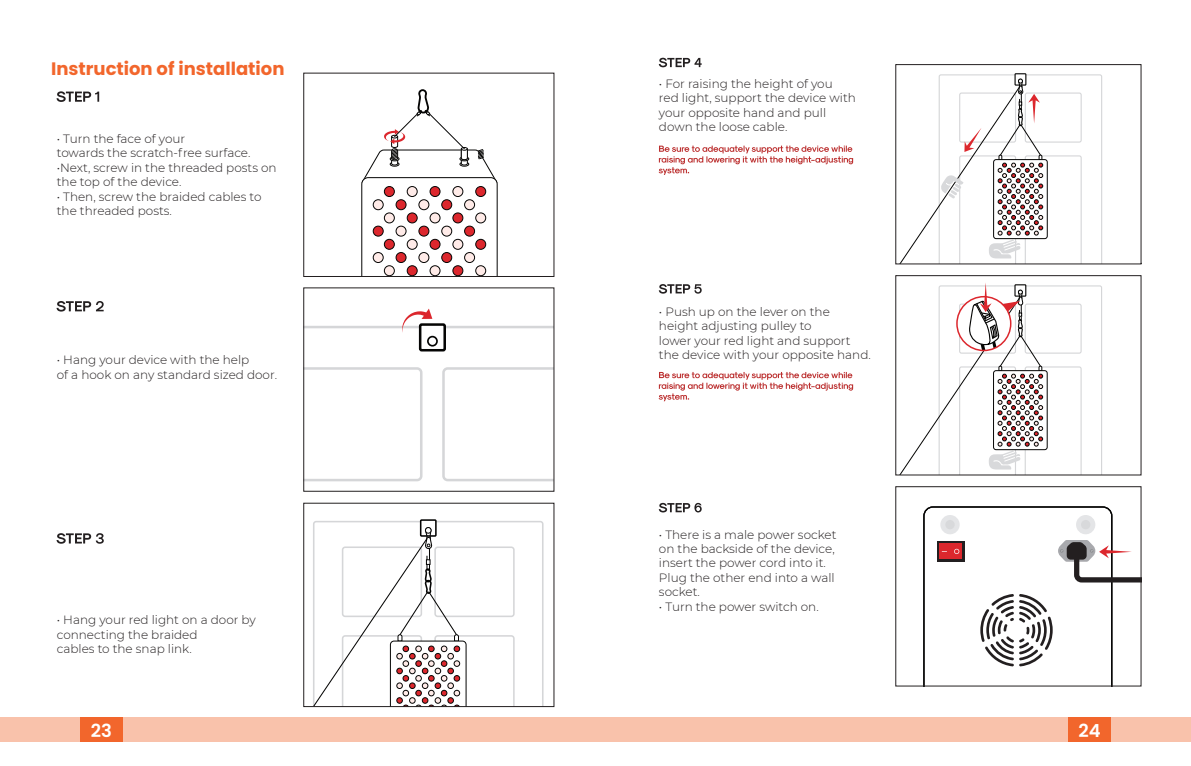
<style>
.page{position:relative;width:1191px;height:766px;background:#fff}
.page>*{position:absolute;margin:0;border:0;box-sizing:border-box;transform-origin:0 0}
.t1{font:700 18px "Poppins";color:#f2662c}
.t2{font:600 18px "Poppins";color:#fff}
.t3{font:300 12px/14.4px "Montserrat";color:#231f20}
</style>
<div class="page">
<div style="left:0;top:717px;width:1191px;height:25px;background:#f9c2ab"></div>
<div style="left:80px;top:717px;width:43px;height:25px;background:#f2662c"></div>
<div style="left:1068px;top:717px;width:43px;height:25px;background:#f2662c"></div>
<svg style="left:57px;top:91px;width:42px;height:11px"></svg>
<svg style="left:57px;top:301px;width:47px;height:10px"></svg>
<svg style="left:57px;top:533px;width:47px;height:10px"></svg>
<svg style="left:361px;top:89px;width:137px;height:186px"></svg>
<div style="left:384px;top:186px;width:10px;height:10px;background:#dc272d;border-radius:50%"></div>
<div style="left:384px;top:186px;width:11px;height:11px;border:1px solid #050504;border-radius:50%"></div>
<div style="left:407px;top:186px;width:10px;height:10px;background:#ffebe8;border-radius:50%"></div>
<div style="left:407px;top:186px;width:11px;height:11px;border:1px solid #050504;border-radius:50%"></div>
<div style="left:430px;top:186px;width:10px;height:10px;background:#dc272d;border-radius:50%"></div>
<div style="left:429px;top:186px;width:11px;height:11px;border:1px solid #050504;border-radius:50%"></div>
<div style="left:453px;top:186px;width:10px;height:10px;background:#ffebe8;border-radius:50%"></div>
<div style="left:452px;top:186px;width:11px;height:11px;border:1px solid #050504;border-radius:50%"></div>
<div style="left:476px;top:186px;width:10px;height:10px;background:#dc272d;border-radius:50%"></div>
<div style="left:475px;top:186px;width:11px;height:11px;border:1px solid #050504;border-radius:50%"></div>
<div style="left:373px;top:200px;width:10px;height:10px;background:#ffebe8;border-radius:50%"></div>
<div style="left:373px;top:199px;width:11px;height:11px;border:1px solid #050504;border-radius:50%"></div>
<div style="left:396px;top:200px;width:10px;height:10px;background:#dc272d;border-radius:50%"></div>
<div style="left:395px;top:199px;width:11px;height:11px;border:1px solid #050504;border-radius:50%"></div>
<div style="left:419px;top:200px;width:10px;height:10px;background:#ffebe8;border-radius:50%"></div>
<div style="left:418px;top:199px;width:11px;height:11px;border:1px solid #050504;border-radius:50%"></div>
<div style="left:442px;top:200px;width:10px;height:10px;background:#dc272d;border-radius:50%"></div>
<div style="left:441px;top:199px;width:11px;height:11px;border:1px solid #050504;border-radius:50%"></div>
<div style="left:464px;top:200px;width:10px;height:10px;background:#ffebe8;border-radius:50%"></div>
<div style="left:464px;top:199px;width:11px;height:11px;border:1px solid #050504;border-radius:50%"></div>
<div style="left:384px;top:213px;width:10px;height:10px;background:#ffebe8;border-radius:50%"></div>
<div style="left:384px;top:212px;width:11px;height:11px;border:1px solid #050504;border-radius:50%"></div>
<div style="left:407px;top:213px;width:10px;height:10px;background:#dc272d;border-radius:50%"></div>
<div style="left:407px;top:212px;width:11px;height:11px;border:1px solid #050504;border-radius:50%"></div>
<div style="left:430px;top:213px;width:10px;height:10px;background:#ffebe8;border-radius:50%"></div>
<div style="left:429px;top:212px;width:11px;height:11px;border:1px solid #050504;border-radius:50%"></div>
<div style="left:453px;top:213px;width:10px;height:10px;background:#dc272d;border-radius:50%"></div>
<div style="left:452px;top:212px;width:11px;height:11px;border:1px solid #050504;border-radius:50%"></div>
<div style="left:476px;top:213px;width:10px;height:10px;background:#ffebe8;border-radius:50%"></div>
<div style="left:475px;top:212px;width:11px;height:11px;border:1px solid #050504;border-radius:50%"></div>
<div style="left:373px;top:226px;width:10px;height:10px;background:#dc272d;border-radius:50%"></div>
<div style="left:373px;top:225px;width:11px;height:11px;border:1px solid #050504;border-radius:50%"></div>
<div style="left:396px;top:226px;width:10px;height:10px;background:#ffebe8;border-radius:50%"></div>
<div style="left:395px;top:225px;width:11px;height:11px;border:1px solid #050504;border-radius:50%"></div>
<div style="left:419px;top:226px;width:10px;height:10px;background:#dc272d;border-radius:50%"></div>
<div style="left:418px;top:225px;width:11px;height:11px;border:1px solid #050504;border-radius:50%"></div>
<div style="left:442px;top:226px;width:10px;height:10px;background:#ffebe8;border-radius:50%"></div>
<div style="left:441px;top:225px;width:11px;height:11px;border:1px solid #050504;border-radius:50%"></div>
<div style="left:464px;top:226px;width:10px;height:10px;background:#dc272d;border-radius:50%"></div>
<div style="left:464px;top:225px;width:11px;height:11px;border:1px solid #050504;border-radius:50%"></div>
<div style="left:384px;top:239px;width:10px;height:10px;background:#dc272d;border-radius:50%"></div>
<div style="left:384px;top:239px;width:11px;height:11px;border:1px solid #050504;border-radius:50%"></div>
<div style="left:407px;top:239px;width:10px;height:10px;background:#ffebe8;border-radius:50%"></div>
<div style="left:407px;top:239px;width:11px;height:11px;border:1px solid #050504;border-radius:50%"></div>
<div style="left:430px;top:239px;width:10px;height:10px;background:#dc272d;border-radius:50%"></div>
<div style="left:429px;top:239px;width:11px;height:11px;border:1px solid #050504;border-radius:50%"></div>
<div style="left:453px;top:239px;width:10px;height:10px;background:#ffebe8;border-radius:50%"></div>
<div style="left:452px;top:239px;width:11px;height:11px;border:1px solid #050504;border-radius:50%"></div>
<div style="left:476px;top:239px;width:10px;height:10px;background:#dc272d;border-radius:50%"></div>
<div style="left:475px;top:239px;width:11px;height:11px;border:1px solid #050504;border-radius:50%"></div>
<div style="left:373px;top:252px;width:10px;height:10px;background:#ffebe8;border-radius:50%"></div>
<div style="left:373px;top:252px;width:11px;height:11px;border:1px solid #050504;border-radius:50%"></div>
<div style="left:396px;top:252px;width:10px;height:10px;background:#dc272d;border-radius:50%"></div>
<div style="left:395px;top:252px;width:11px;height:11px;border:1px solid #050504;border-radius:50%"></div>
<div style="left:419px;top:252px;width:10px;height:10px;background:#ffebe8;border-radius:50%"></div>
<div style="left:418px;top:252px;width:11px;height:11px;border:1px solid #050504;border-radius:50%"></div>
<div style="left:442px;top:252px;width:10px;height:10px;background:#dc272d;border-radius:50%"></div>
<div style="left:441px;top:252px;width:11px;height:11px;border:1px solid #050504;border-radius:50%"></div>
<div style="left:464px;top:252px;width:10px;height:10px;background:#ffebe8;border-radius:50%"></div>
<div style="left:464px;top:252px;width:11px;height:11px;border:1px solid #050504;border-radius:50%"></div>
<div style="left:384px;top:266px;width:10px;height:9px;background:#ffebe8;border-radius:50%"></div>
<div style="left:384px;top:265px;width:11px;height:11px;border:1px solid #050504;border-radius:50%"></div>
<div style="left:407px;top:266px;width:10px;height:9px;background:#dc272d;border-radius:50%"></div>
<div style="left:407px;top:265px;width:11px;height:11px;border:1px solid #050504;border-radius:50%"></div>
<div style="left:430px;top:266px;width:10px;height:9px;background:#ffebe8;border-radius:50%"></div>
<div style="left:429px;top:265px;width:11px;height:11px;border:1px solid #050504;border-radius:50%"></div>
<div style="left:453px;top:266px;width:10px;height:9px;background:#dc272d;border-radius:50%"></div>
<div style="left:452px;top:265px;width:11px;height:11px;border:1px solid #050504;border-radius:50%"></div>
<div style="left:476px;top:266px;width:10px;height:9px;background:#ffebe8;border-radius:50%"></div>
<div style="left:475px;top:265px;width:11px;height:11px;border:1px solid #050504;border-radius:50%"></div>
<div style="left:303px;top:73px;width:251px;height:204px;border:1px solid #231f20"></div>
<svg style="left:305px;top:326px;width:247px;height:156px"></svg>
<svg style="left:305px;top:367px;width:117px;height:114px"></svg>
<svg style="left:442px;top:367px;width:110px;height:114px"></svg>
<div style="left:420px;top:324px;width:25px;height:26px;background:#fff;border-radius:2px"></div>
<div style="left:419px;top:323px;width:27px;height:28px;border:3px solid #050504;border-radius:2px"></div>
<div style="left:427px;top:336px;width:11px;height:10px;border:2px solid #050504;border-radius:50%"></div>
<svg style="left:402px;top:308px;width:30px;height:24px"></svg>
<svg style="left:313px;top:520px;width:230px;height:184px"></svg>
<div style="left:421px;top:520px;width:15px;height:16px;background:#fff"></div>
<div style="left:420px;top:519px;width:17px;height:17px;border:2px solid #050504"></div>
<svg style="left:313px;top:526px;width:201px;height:178px"></svg>
<svg style="left:658px;top:146px;width:195px;height:29px"></svg>
<svg style="left:659px;top:58px;width:42px;height:9px"></svg>
<svg style="left:658px;top:372px;width:195px;height:29px"></svg>
<svg style="left:659px;top:284px;width:42px;height:9px"></svg>
<svg style="left:659px;top:502px;width:42px;height:10px"></svg>
<div style="left:1014px;top:73px;width:12px;height:13px;border:1px solid #050504"></div>
<svg style="left:900px;top:74px;width:202px;height:188px"></svg>
<svg style="left:900px;top:283px;width:202px;height:190px"></svg>
<svg style="left:923px;top:506px;width:216px;height:178px"></svg>
<div style="left:895px;top:486px;width:246px;height:200px;border:1px solid #231f20"></div>
<h1 class="t1" style="left:51px;top:58px;width:235px">Instruction of installation</h1>
<p class="t3" style="left:57px;top:131px;width:195px">• Turn the face of your<br>towards the scratch-free surface.</p>
<p class="t3" style="left:57px;top:160px;width:221px">•Next, screw in the threaded posts on the top of the device.</p>
<p class="t3" style="left:57px;top:189px;width:206px">• Then, screw the braided cables to the threaded posts.</p>
<p class="t3" style="left:57px;top:352px;width:222px">• Hang your device with the help<br>of a hook on any standard sized door.</p>
<p class="t3" style="left:57px;top:612px;width:201px">• Hang your red light on a door by connecting the braided<br>cables to the snap link.</p>
<p class="t3" style="left:659px;top:76px;width:198px">• For raising the height of you<br>red light, support the device with your opposite hand and pull down the loose cable.</p>
<p class="t3" style="left:659px;top:304px;width:213px">• Push up on the lever on the height adjusting pulley to<br>lower your red light and support the device with your opposite hand.</p>
<p class="t3" style="left:659px;top:526px;width:179px">• There is a male power socket on the backside of the device, insert the power cord into it.<br>Plug the other end into a wall socket.</p>
<p class="t3" style="left:659px;top:598px;width:161px">• Turn the power switch on.</p>
<h1 class="t2" style="left:91px;top:719px;width:23px">23</h1>
<h1 class="t2" style="left:1078px;top:719px;width:24px">24</h1>
</div>
